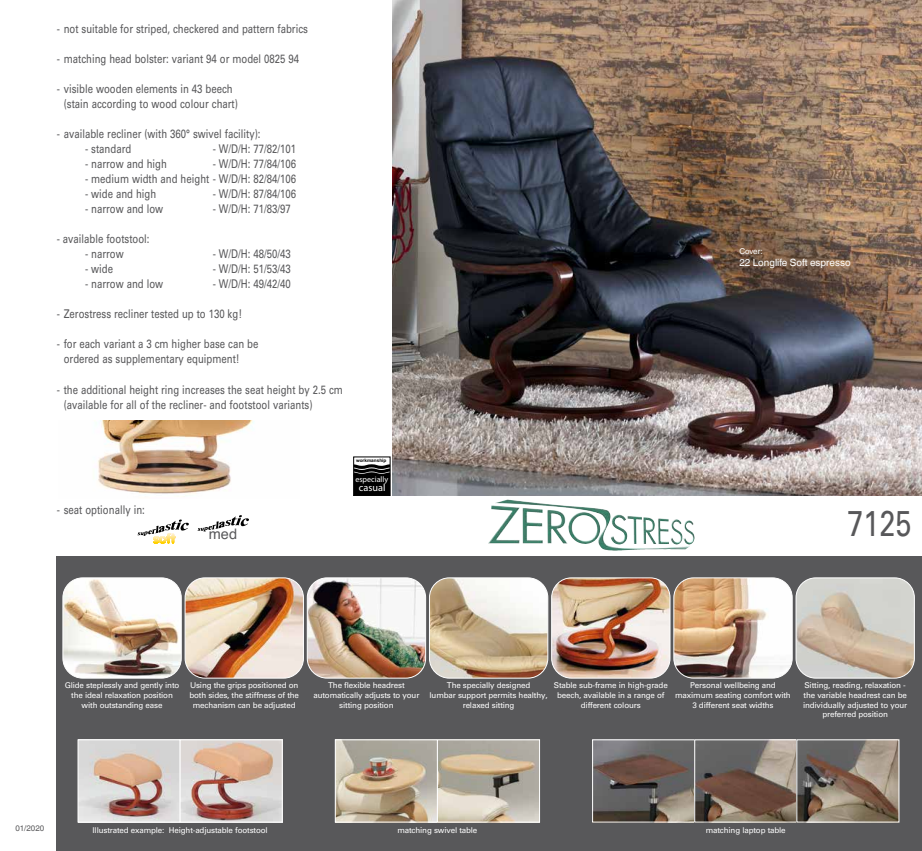
<style>
.page{position:relative;width:922px;height:851px;background:#fff}
.page>*{position:absolute;margin:0;border:0;box-sizing:border-box;transform-origin:0 0}
.t1{font:36px "Univers";color:#58585a;scale:.8 1}
.t2{font:14.5px "Helvetica";color:#58585a}
.t3{font:12px/15px "Univers";color:#58585a;scale:.8 1}
.t4{font:10.3px "Myriad Pro";color:#fff}
.t5{font:10px "Helvetica World";color:#fff}
.t6{font:8px/9.6px "Univers";letter-spacing:-.02em;color:#fff;text-align:center}
.t7{font:8px "Myriad Pro";color:#fff}
.t8{font:8px "Helvetica World";color:#58585a}
.t9{font:8px "Helvetica World";letter-spacing:-.01em;color:#fff}
.t10{font:700 4.7px "Arial";color:#000}
</style>
<div class="page">
<div style="left:57px;top:556px;width:864px;height:294px;background:#58585a"></div>
<img style="left:392px;top:0;width:529px;height:496px">
<img style="left:98px;top:420px;width:156px;height:74px">
<svg style="left:138px;top:519px;width:51px;height:17px"></svg>
<svg style="left:198px;top:515px;width:51px;height:16px"></svg>
<img style="left:494px;top:499px;width:112px;height:49px">
<img style="left:64px;top:579px;width:116px;height:99px">
<div style="left:62px;top:577px;width:120px;height:101px;border:1px solid #fff;border-radius:20px"></div>
<img style="left:186px;top:579px;width:117px;height:99px">
<div style="left:184px;top:577px;width:120px;height:101px;border:1px solid #fff;border-radius:20px"></div>
<img style="left:307px;top:579px;width:118px;height:99px">
<div style="left:307px;top:577px;width:119px;height:101px;border:1px solid #fff;border-radius:20px"></div>
<img style="left:429px;top:579px;width:118px;height:99px">
<div style="left:429px;top:577px;width:119px;height:101px;border:1px solid #fff;border-radius:20px"></div>
<img style="left:551px;top:579px;width:118px;height:99px">
<div style="left:551px;top:577px;width:119px;height:101px;border:1px solid #fff;border-radius:20px"></div>
<img style="left:675px;top:579px;width:117px;height:99px">
<div style="left:673px;top:577px;width:119px;height:101px;border:1px solid #fff;border-radius:20px"></div>
<img style="left:797px;top:579px;width:117px;height:99px">
<div style="left:795px;top:577px;width:119px;height:101px;border:1px solid #fff;border-radius:20px"></div>
<img style="left:79px;top:741px;width:202px;height:79px">
<div style="left:77px;top:739px;width:103px;height:83px;border:1px solid #fff"></div>
<div style="left:180px;top:739px;width:103px;height:83px;border:1px solid #fff"></div>
<img style="left:337px;top:741px;width:201px;height:79px">
<div style="left:335px;top:739px;width:103px;height:83px;border:1px solid #fff"></div>
<div style="left:437px;top:739px;width:103px;height:83px;border:1px solid #fff"></div>
<img style="left:594px;top:741px;width:303px;height:79px">
<div style="left:592px;top:739px;width:103px;height:83px;border:1px solid #fff"></div>
<div style="left:694px;top:739px;width:103px;height:83px;border:1px solid #fff"></div>
<div style="left:796px;top:739px;width:103px;height:83px;border:1px solid #fff"></div>
<div style="left:353px;top:456px;width:37px;height:40px;border:1px solid #000"></div>
<svg style="left:353px;top:462px;width:37px;height:33px"></svg>
<p class="t3" style="left:57px;top:22px;width:315px">- not suitable for striped, checkered and pattern fabrics</p>
<p class="t3" style="left:57px;top:52px;width:304px">- matching head bolster: variant 94 or model 0825 94</p>
<p class="t3" style="left:57px;top:82px;width:228px;text-align:center">- visible wooden elements in 43 beech (stain according to wood colour chart)</p>
<p class="t3" style="left:57px;top:127px;width:256px">- available recliner (with 360° swivel facility):</p>
<p class="t3" style="left:85px;top:142px;width:59px">- standard</p>
<p class="t3" style="left:213px;top:142px;width:106px">- W/D/H: 77/82/101</p>
<p class="t3" style="left:85px;top:157px;width:104px">- narrow and high</p>
<p class="t3" style="left:213px;top:157px;width:106px">- W/D/H: 77/84/106</p>
<p class="t3" style="left:85px;top:172px;width:265px">- medium width and height - W/D/H: 82/84/106</p>
<p class="t3" style="left:85px;top:187px;width:91px">- wide and high</p>
<p class="t3" style="left:213px;top:187px;width:106px">- W/D/H: 87/84/106</p>
<p class="t3" style="left:85px;top:202px;width:99px">- narrow and low</p>
<p class="t3" style="left:213px;top:202px;width:99px">- W/D/H: 71/83/97</p>
<p class="t3" style="left:57px;top:232px;width:118px">- available footstool:</p>
<p class="t3" style="left:85px;top:247px;width:50px">- narrow</p>
<p class="t3" style="left:213px;top:247px;width:99px">- W/D/H: 48/50/43</p>
<p class="t3" style="left:85px;top:262px;width:37px">- wide</p>
<p class="t3" style="left:213px;top:262px;width:99px">- W/D/H: 51/53/43</p>
<p class="t3" style="left:85px;top:277px;width:99px">- narrow and low</p>
<p class="t3" style="left:213px;top:277px;width:99px">- W/D/H: 49/42/40</p>
<p class="t3" style="left:57px;top:307px;width:233px">- Zerostress recliner tested up to 130 kg!</p>
<p class="t3" style="left:64px;top:337px;width:245px;text-indent:-7px">- for each variant a 3 cm higher base can be ordered as supplementary equipment!</p>
<p class="t3" style="left:64px;top:382px;width:350px;text-indent:-7px">- the additional height ring increases the seat height by 2.5 cm (available for all of the recliner- and footstool variants)</p>
<p class="t3" style="left:57px;top:502px;width:112px">- seat optionally in:</p>
<p class="t2" style="left:209px;top:522px;width:30px">med</p>
<p class="t10" style="left:356px;top:458px;width:32px">workmanship</p>
<p class="t4" style="left:359px;top:481px;width:28px">casual</p>
<p class="t7" style="left:355px;top:474px;width:34px">especially</p>
<p class="t9" style="left:739px;top:247px;width:25px">Cover:</p>
<p class="t5" style="left:739px;top:257px;width:113px">22 Longlife Soft espresso</p>
<h1 class="t1" style="left:847px;top:502px;width:82px">7125</h1>
<p class="t6" style="left:65px;top:680px;width:116px">Glide steplessly and gently into the ideal relaxation position with outstanding ease</p>
<p class="t6" style="left:189px;top:680px;width:111px">Using the grips positioned on both sides, the stiffness of the mechanism can be adjusted</p>
<p class="t6" style="left:313px;top:680px;width:107px">The flexible headrest automatically adjusts to your sitting position</p>
<p class="t6" style="left:429px;top:680px;width:120px">The specially designed<br>lumbar support permits healthy, relaxed sitting</p>
<p class="t6" style="left:553px;top:680px;width:115px">Stable sub-frame in high-grade beech, available in a range of different colours</p>
<p class="t6" style="left:675px;top:680px;width:117px">Personal wellbeing and maximum seating comfort with<br>3 different seat widths</p>
<p class="t6" style="left:802px;top:680px;width:106px">Sitting, reading, relaxation - the variable headrest can be individually adjusted to your preferred position</p>
<p class="t8" style="left:15px;top:823px;width:30px">01/2020</p>
<p class="t6" style="left:92px;top:825px;width:177px">Illustrated example: Height-adjustable footstool</p>
<p class="t6" style="left:397px;top:825px;width:81px">matching swivel table</p>
<p class="t6" style="left:705px;top:825px;width:81px">matching laptop table</p>
</div>
